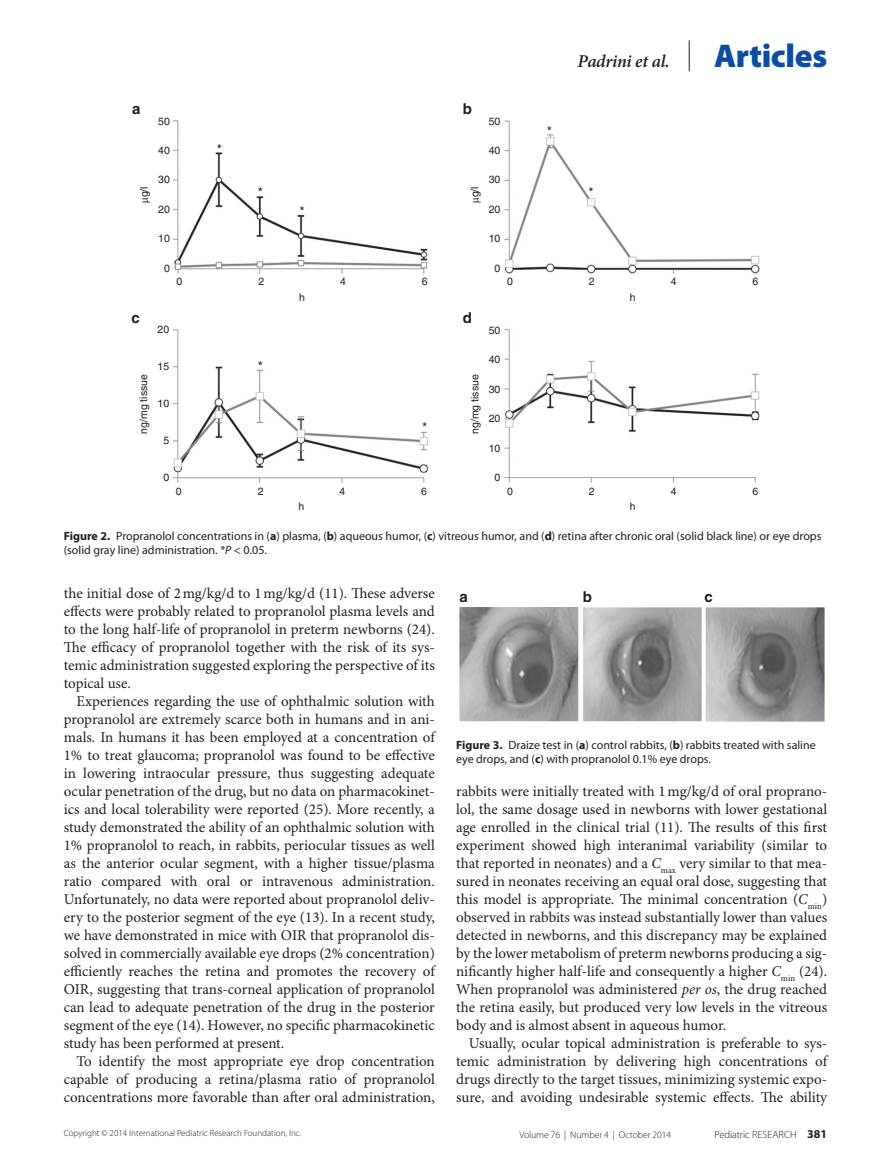
<style>
.page{position:relative;width:891px;height:1175px;background:#fff}
.page>*{position:absolute;margin:0;border:0;box-sizing:border-box;transform-origin:0 0}
.t1{font:900 33px "Myriad Pro";letter-spacing:-.01em;color:#0d4da1}
.t2{font:italic 600 18px "Minion Pro";letter-spacing:-.02em;color:#231f20}
.t3{font:15px/18px "Minion Pro";color:#231f20;text-align:justify}
.t4{font:700 15px "Helvetica";color:#231f20}
.t5{font:13.5px "Helvetica";color:#231f20}
.t6{font:12px/14.4px "Myriad Pro";color:#231f20}
.t7{font:10.5px "Helvetica";color:#231f20}
.t8{font:300 10.5px "Myriad Pro";letter-spacing:-.01em;color:#231f20}
.t9{font:300 9.75px "Myriad Pro";letter-spacing:-.01em;color:#231f20}
.t10{font:300 9px "Myriad Pro";color:#231f20}
.s1{font-weight:700}
.s2{font-style:italic}
.s3{font-weight:700;font-size:12px}
</style>
<div class="page">
<hr style="left:689px;top:40px;width:1px;height:31px;background:#231f20">
<img style="left:459px;top:607px;width:365px;height:114px">
<img style="left:173px;top:120px;width:587px;height:362px">
<svg style="left:473px;top:197px;width:8px;height:6px"></svg>
<p class="t2" style="left:578px;top:49px;width:94px">Padrini et al.</p>
<h1 class="t1" style="left:714px;top:38px;width:115px">Articles</h1>
<p class="t4" style="left:132px;top:99px;width:10px">a</p>
<p class="t4" style="left:463px;top:99px;width:11px">b</p>
<p class="t7" style="left:158px;top:115px;width:13px">50</p>
<p class="t7" style="left:489px;top:115px;width:13px">50</p>
<p class="t5" style="left:547px;top:123px;width:7px">*</p>
<p class="t7" style="left:158px;top:144px;width:13px">40</p>
<p class="t5" style="left:217px;top:141px;width:7px">*</p>
<p class="t7" style="left:489px;top:144px;width:13px">40</p>
<p class="t7" style="left:158px;top:174px;width:13px">30</p>
<p class="t7" style="left:489px;top:174px;width:13px">30</p>
<p class="t7" style="left:138px;top:197px;width:13px;rotate:-90deg">g/l</p>
<p class="t5" style="left:258px;top:185px;width:7px">*</p>
<p class="t7" style="left:469px;top:197px;width:13px;rotate:-90deg">g/l</p>
<p class="t5" style="left:588px;top:185px;width:7px">*</p>
<p class="t7" style="left:158px;top:203px;width:13px">20</p>
<p class="t5" style="left:300px;top:203px;width:7px">*</p>
<p class="t7" style="left:489px;top:203px;width:13px">20</p>
<p class="t7" style="left:158px;top:233px;width:13px">10</p>
<p class="t7" style="left:489px;top:233px;width:13px">10</p>
<p class="t7" style="left:164px;top:262px;width:7px">0</p>
<p class="t7" style="left:495px;top:262px;width:7px">0</p>
<p class="t7" style="left:177px;top:275px;width:7px">0</p>
<p class="t7" style="left:258px;top:275px;width:7px">2</p>
<p class="t7" style="left:340px;top:275px;width:7px">4</p>
<p class="t7" style="left:299px;top:291px;width:7px">h</p>
<p class="t7" style="left:422px;top:275px;width:7px">6</p>
<p class="t7" style="left:507px;top:275px;width:7px">0</p>
<p class="t7" style="left:589px;top:275px;width:7px">2</p>
<p class="t7" style="left:671px;top:275px;width:7px">4</p>
<p class="t7" style="left:630px;top:291px;width:7px">h</p>
<p class="t7" style="left:752px;top:275px;width:7px">6</p>
<p class="t4" style="left:131px;top:309px;width:10px">c</p>
<p class="t4" style="left:463px;top:309px;width:11px">d</p>
<p class="t7" style="left:158px;top:323px;width:13px">20</p>
<p class="t7" style="left:489px;top:324px;width:13px">50</p>
<p class="t7" style="left:158px;top:360px;width:13px">15</p>
<p class="t5" style="left:258px;top:358px;width:7px">*</p>
<p class="t7" style="left:489px;top:354px;width:13px">40</p>
<p class="t7" style="left:137px;top:433px;width:61px;rotate:-90deg">ng/mg tissue</p>
<p class="t7" style="left:158px;top:397px;width:13px">10</p>
<p class="t5" style="left:422px;top:419px;width:7px">*</p>
<p class="t7" style="left:469px;top:434px;width:61px;rotate:-90deg">ng/mg tissue</p>
<p class="t7" style="left:489px;top:383px;width:13px">30</p>
<p class="t7" style="left:489px;top:412px;width:13px">20</p>
<p class="t7" style="left:163px;top:434px;width:7px">5</p>
<p class="t7" style="left:489px;top:442px;width:13px">10</p>
<p class="t7" style="left:163px;top:471px;width:7px">0</p>
<p class="t7" style="left:495px;top:471px;width:7px">0</p>
<p class="t7" style="left:176px;top:485px;width:7px">0</p>
<p class="t7" style="left:258px;top:485px;width:7px">2</p>
<p class="t7" style="left:339px;top:485px;width:7px">4</p>
<p class="t7" style="left:299px;top:500px;width:7px">h</p>
<p class="t7" style="left:421px;top:485px;width:7px">6</p>
<p class="t7" style="left:507px;top:485px;width:7px">0</p>
<p class="t7" style="left:589px;top:485px;width:7px">2</p>
<p class="t7" style="left:671px;top:485px;width:7px">4</p>
<p class="t7" style="left:630px;top:500px;width:7px">h</p>
<p class="t7" style="left:752px;top:485px;width:7px">6</p>
<p class="t6" style="left:64px;top:528px;width:759px"><span class="s1">Figure 2.</span> Propranolol concentrations in (<span class="s1">a</span>) plasma, (<span class="s1">b</span>) aqueous humor, (<span class="s1">c</span>) vitreous humor, and (<span class="s1">d</span>) retina after chronic oral (solid black line) or eye drops (solid gray line) administration. *<span class="s2">P</span> &lt; 0.05.</p>
<p class="t3" style="left:64px;top:584px;width:373px">the initial dose of 2mg/kg/d to 1mg/kg/d (11). These adverse effects were probably related to propranolol plasma levels and to the long half-life of propranolol in preterm newborns (24).<br>The efficacy of propranolol together with the risk of its sys&shy;temic administration suggested exploring the perspective of its topical use.</p>
<p class="t3" style="left:64px;top:692px;width:373px;text-indent:13px">Experiences regarding the use of ophthalmic solution with propranolol are extremely scarce both in humans and in ani&shy;mals. In humans it has been employed at a concentration of 1% to treat glaucoma; propranolol was found to be effective in lowering intraocular pressure, thus suggesting adequate ocular penetration of the drug, but no data on pharmacokinet&shy;ics and local tolerability were reported (25). More recently, a study demonstrated the ability of an ophthalmic solution with 1% propranolol to reach, in rabbits, periocular tissues as well as the anterior ocular segment, with a higher tissue/plasma ratio compared with oral or intravenous administration.<br>Unfortunately, no data were reported about propranolol deliv&shy;ery to the posterior segment of the eye (13). In a recent study, we have demonstrated in mice with OIR that propranolol dis&shy;solved in commercially available eye drops (2% concentration) efficiently reaches the retina and promotes the recovery of OIR, suggesting that trans-corneal application of propranolol can lead to adequate penetration of the drug in the posterior segment of the eye (14). However, no specific pharmacokinetic study has been performed at present.</p>
<p class="t3" style="left:64px;top:1052px;width:373px;text-indent:13px">To identify the most appropriate eye drop concentration capable of producing a retina/plasma ratio of propranolol concentrations more favorable than after oral administration,</p>
<p class="t10" style="left:64px;top:1128px;width:239px">Copyright © 2014 International Pediatric Research Foundation, Inc.</p>
<p class="t4" style="left:459px;top:587px;width:10px">a</p>
<p class="t4" style="left:583px;top:587px;width:11px">b</p>
<p class="t4" style="left:705px;top:587px;width:10px">c</p>
<p class="t6" style="left:456px;top:737px;width:361px"><span class="s1">Figure 3.</span> Draize test in (<span class="s1">a</span>) control rabbits, (<span class="s1">b</span>) rabbits treated with saline eye drops, and (<span class="s1">c</span>) with propranolol 0.1% eye drops.</p>
<p class="t3" style="left:456px;top:782px;width:373px">rabbits were initially treated with 1mg/kg/d of oral proprano&shy;lol, the same dosage used in newborns with lower gestational age enrolled in the clinical trial (11). The results of this first experiment showed high interanimal variability (similar to that reported in neonates) and a <span class="s2">C</span><sub>max</sub> very similar to that mea&shy;sured in neonates receiving an equal oral dose, suggesting that this model is appropriate. The minimal concentration (<span class="s2">C</span><sub>min</sub>) observed in rabbits was instead substantially lower than values detected in newborns, and this discrepancy may be explained by the lower metabolism of preterm newborns producing a sig&shy;nificantly higher half-life and consequently a higher <span class="s2">C</span><sub>min</sub> (24).<br>When propranolol was administered <span class="s2">per os</span>, the drug reached the retina easily, but produced very low levels in the vitreous body and is almost absent in aqueous humor.</p>
<p class="t3" style="left:456px;top:1034px;width:373px;text-indent:13px">Usually, ocular topical administration is preferable to sys&shy;temic administration by delivering high concentrations of drugs directly to the target tissues, minimizing systemic expo&shy;sure, and avoiding undesirable systemic effects. The ability</p>
<p class="t9" style="left:519px;top:1129px;width:153px">Volume 76 | Number 4 | October 2014</p>
<p class="t8" style="left:715px;top:1129px;width:114px">Pediatric Research <span class="s3">381</span></p>
</div>
